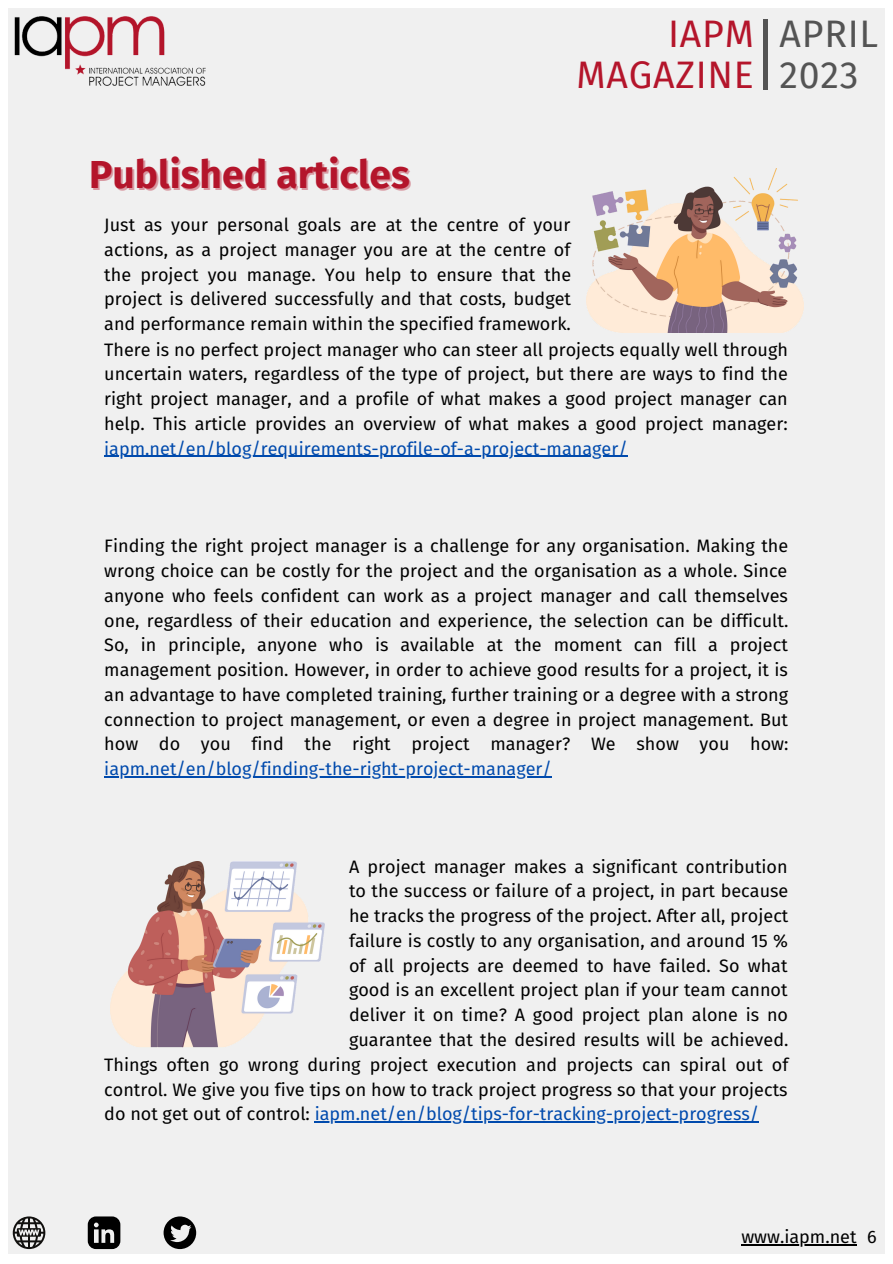
<style>
.page{position:relative;width:893px;height:1264px;background:#fff}
.page>*{position:absolute;margin:0;border:0;box-sizing:border-box;transform-origin:0 0}
.t1{font:700 39px "Fira Sans";color:#b4152b}
.t2{font:37.5px/40.5px "Fira Sans";letter-spacing:.02em;color:#b4152b;text-align:right}
.t3{font:37.5px/40.5px "Fira Sans";letter-spacing:.02em;color:#545454}
.t4{font:18px/24.8px "Fira Sans";color:#000}
.t5{font:18px "Fira Sans";color:#004aad}
.s1{color:#f0f0f0}
.s2{color:#000}
</style>
<div class="page">
<div style="left:0;top:0;width:892px;height:1262px;background:linear-gradient(to bottom,#fdfdfd,#fdfdfd)"></div>
<div style="left:8px;top:8px;width:876px;height:1245px;background:#f0f0f0"></div>
<img style="left:14px;top:16px;width:192px;height:70px">
<svg style="left:88px;top:1216px;width:32px;height:32px"></svg>
<svg style="left:13px;top:1216px;width:32px;height:32px"></svg>
<svg style="left:163px;top:1216px;width:33px;height:32px"></svg>
<img style="left:586px;top:168px;width:217px;height:164px">
<hr style="left:741px;top:1244px;width:115px;height:1px;background:#000">
<hr style="left:104px;top:455px;width:523px;height:2px;background:#004aad">
<hr style="left:104px;top:776px;width:448px;height:1px;background:#004aad">
<img style="left:110px;top:861px;width:215px;height:186px">
<hr style="left:315px;top:1121px;width:444px;height:1px;background:#004aad">
<div style="left:763px;top:20px;width:5px;height:69px;background:#545454"></div>
<h2 class="t2" style="left:576px;top:15px;width:179px">IAPM<br>MAGAZINE</h2>
<h2 class="t3" style="left:779px;top:15px;width:100px">APRIL<br>2023</h2>
<h1 class="t1" style="left:89px;top:152px;width:322px">Published articles</h1>
<p class="t4" style="left:104px;top:213px;width:685px">Just as your personal goals are at the centre of your<br>actions, as a project manager you are at the centre of<br>the project you manage. You help to ensure that the<br>project is delivered successfully and that costs, budget<br>and performance remain within the specified framework.<br>T<span class="s1">_</span>here is no perfect project manager who can steer all projects equally well through uncertain waters, regardless of the type of project, but there are ways to find the right project manager, and a profile of what makes a good project manager can help. This article provides an overview of what makes a good project manager:</p>
<p class="t5" style="left:104px;top:438px;width:525px">iapm.net/en/blog/requirements-profile-of-a-project-manager/</p>
<p class="t4" style="left:104px;top:534px;width:685px;text-align:justify">Finding the right project manager is a challenge for any organisation. Making the wrong choice can be costly for the project and the organisation as a whole. Since anyone who feels confident can work as a project manager and call themselves one, regardless of their education and experience, the selection can be difficult.<br>So, in principle, anyone who is available at the moment can fill a project management position. However, in order to achieve good results for a project, it is an advantage to have completed training, further training or a degree with a strong connection to project management, or even a degree in project management. But how do you find the right project manager? We show you how:</p>
<p class="t5" style="left:104px;top:758px;width:449px">iapm.net/en/blog/finding-the-right-project-manager/</p>
<p class="t4" style="left:349px;top:854px;width:440px">A project manager makes a significant contribution</p>
<p class="t4" style="left:349px;top:879px;width:441px">to the success or failure of a project, in part because</p>
<p class="t4" style="left:349px;top:903px;width:441px">he tracks the progress of the project. After all, project</p>
<p class="t4" style="left:349px;top:928px;width:440px">failure is costly to any organisation, and around 15 %</p>
<p class="t4" style="left:349px;top:953px;width:440px">of all projects are deemed to have failed. So what</p>
<p class="t4" style="left:349px;top:977px;width:440px">good is an excellent project plan if your team cannot</p>
<p class="t4" style="left:349px;top:1002px;width:440px">deliver it on time? A good project plan alone is no</p>
<p class="t4" style="left:349px;top:1027px;width:441px">guarantee that the desired results will be achieved.</p>
<p class="t4" style="left:104px;top:1052px;width:685px">Things often go wrong durin<span class="s1">_</span>g<span class="s1">_</span>project execution and projects can spiral out of</p>
<p class="t4" style="left:104px;top:1077px;width:684px">control. We give you five tips on how to track project progress so that your projects</p>
<p class="t5" style="left:104px;top:1103px;width:656px"><span class="s2">do not get out of control:</span> iapm.net/en/blog/tips-for-tracking-project-progress/</p>
<p class="t4" style="left:741px;top:1224px;width:137px">www.iapm.net 6</p>
</div>
